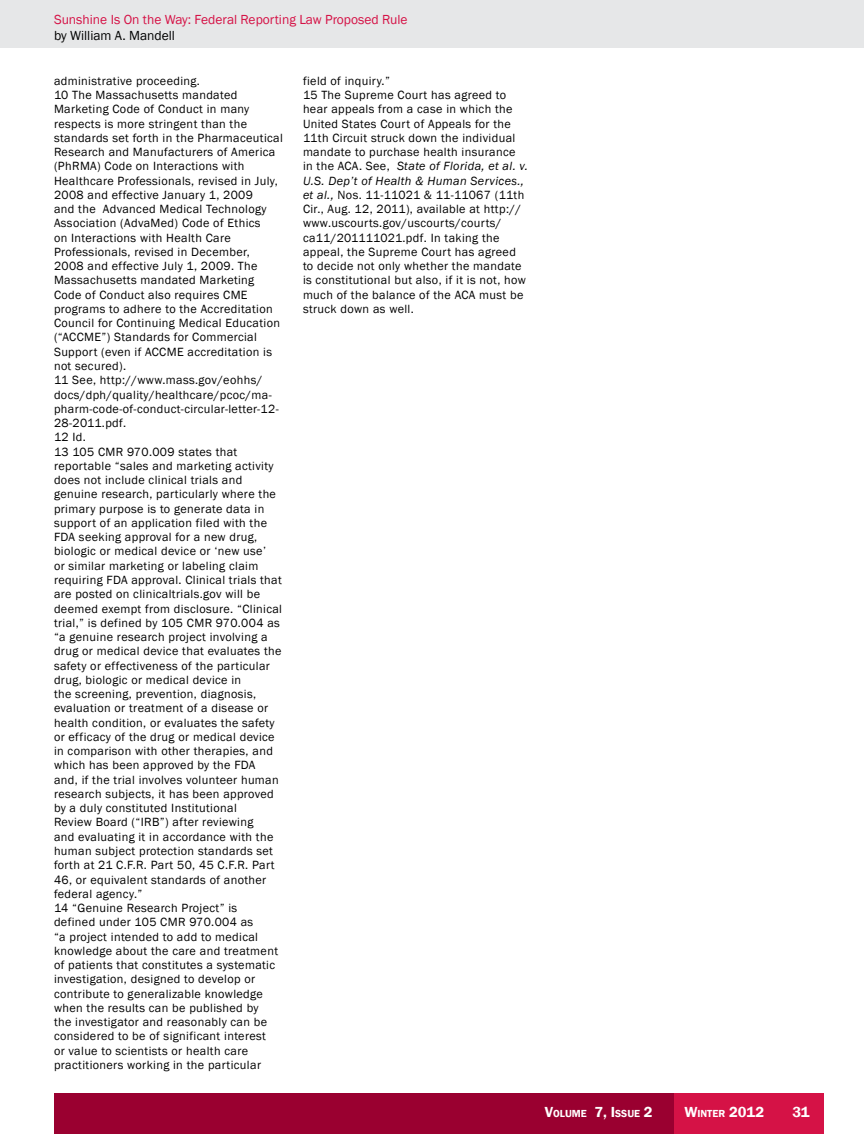
<style>
.page{position:relative;width:864px;height:1134px;background:#fff}
.page>*{position:absolute;margin:0;border:0;box-sizing:border-box;transform-origin:0 0}
.t1{font:600 15px "Franklin Gothic";color:#fff}
.t2{font:13.5px "Franklin Gothic";color:#d51246}
.t3{font:13.5px "Franklin Gothic";color:#000}
.t4{font:12.3px/14.2px "Franklin Gothic";letter-spacing:.03em;color:#000}
.t5{font:600 10.5px "Franklin Gothic";color:#fff}
.s1{font-style:italic}
.s2{font-size:15px}
.s3{font-size:10.5px}
</style>
<div class="page">
<div style="left:54px;top:1094px;width:770px;height:40px;background:#9a0030"></div>
<div style="left:674px;top:1094px;width:150px;height:40px;background:#d51246"></div>
<div style="left:0;top:0;width:864px;height:47px;background:#e6e7e8"></div>
<p class="t2" style="left:54px;top:11px;width:355px">Sunshine Is On the Way: Federal Reporting Law Proposed Rule</p>
<p class="t3" style="left:54px;top:27px;width:123px">by William A. Mandell</p>
<p class="t4" style="left:54px;top:74px;width:230px">administrative proceeding.<br>10 The Massachusetts mandated Marketing Code of Conduct in many respects is more stringent than the standards set forth in the Pharmaceutical Research and Manufacturers of America (PhRMA) Code on Interactions with Healthcare Professionals, revised in July, 2008 and effective January 1, 2009<br>and the Advanced Medical Technology Association (AdvaMed) Code of Ethics<br>on Interactions with Health Care Professionals, revised in December,<br>2008 and effective July 1, 2009. The Massachusetts mandated Marketing Code of Conduct also requires CME programs to adhere to the Accreditation Council for Continuing Medical Education (“ACCME”) Standards for Commercial Support (even if ACCME accreditation is not secured).<br>11 See, http://www.mass.gov/eohhs/ docs/dph/quality/healthcare/pcoc/ma&shy;pharm-code-of-conduct-circular-letter-12- 28-2011.pdf.<br>12 Id.<br>13 105 CMR 970.009 states that reportable “sales and marketing activity does not include clinical trials and genuine research, particularly where the primary purpose is to generate data in support of an application filed with the FDA seeking approval for a new drug, biologic or medical device or ‘new use’<br>or similar marketing or labeling claim requiring FDA approval. Clinical trials that are posted on clinicaltrials.gov will be deemed exempt from disclosure. “Clinical trial,” is defined by 105 CMR 970.004 as “a genuine research project involving a drug or medical device that evaluates the safety or effectiveness of the particular drug, biologic or medical device in<br>the screening, prevention, diagnosis, evaluation or treatment of a disease or health condition, or evaluates the safety or efficacy of the drug or medical device in comparison with other therapies, and which has been approved by the FDA<br>and, if the trial involves volunteer human research subjects, it has been approved by a duly constituted Institutional<br>Review Board (“IRB”) after reviewing<br>and evaluating it in accordance with the human subject protection standards set forth at 21 C.F.R. Part 50, 45 C.F.R. Part 46, or equivalent standards of another federal agency.”<br>14 “Genuine Research Project” is<br>defined under 105 CMR 970.004 as<br>“a project intended to add to medical knowledge about the care and treatment of patients that constitutes a systematic investigation, designed to develop or contribute to generalizable knowledge when the results can be published by<br>the investigator and reasonably can be considered to be of significant interest<br>or value to scientists or health care practitioners working in the particular</p>
<p class="t4" style="left:303px;top:74px;width:226px">field of inquiry.”<br>15 The Supreme Court has agreed to hear appeals from a case in which the United States Court of Appeals for the 11th Circuit struck down the individual mandate to purchase health insurance in the ACA. See, <span class="s1">State of Florida, et al. v.<br>U.S. Dep’t of Health &amp; Human Services., et al.,</span> Nos. 11-11021 &amp; 11-11067 (11th Cir., Aug. 12, 2011), available at http:// www.uscourts.gov/uscourts/courts/ ca11/201111021.pdf. In taking the appeal, the Supreme Court has agreed to decide not only whether the mandate is constitutional but also, if it is not, how much of the balance of the ACA must be struck down as well.</p>
<p class="t5" style="left:545px;top:1107px;width:109px"><span class="s2">V</span>OLUME <span class="s2">7, I</span>SSUE <span class="s2">2</span></p>
<p class="t1" style="left:684px;top:1103px;width:127px">W<span class="s3">INTER</span> 2012 31</p>
</div>
